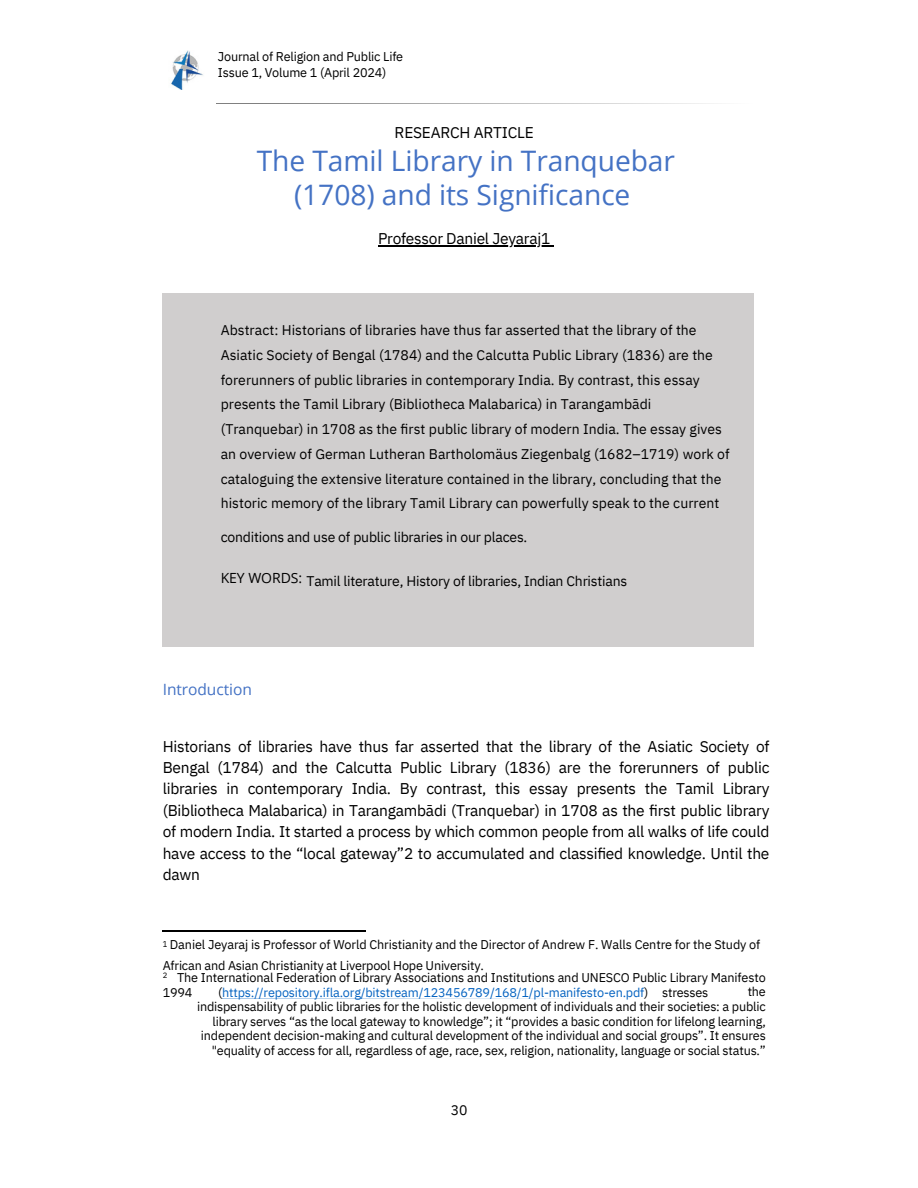
<style>
.page{position:relative;width:918px;height:1188px;background:#fff}
.page>*{position:absolute;margin:0;border:0;box-sizing:border-box;transform-origin:0 0}
.t1{font:28.2px/33.8px "Open Sans";letter-spacing:-.005em;color:#4472c4;text-align:center}
.t2{font:15.6px/21.3px "IBM Plex Sans";letter-spacing:-.015em;color:#000;text-align:justify}
.t3{font:15.6px "Open Sans";letter-spacing:-.005em;color:#4472c4}
.t4{font:13.95px/24.8px "IBM Plex Sans";color:#000}
.t5{font:13.95px "Open Sans";letter-spacing:-.005em;color:#000}
.t6{font:12.6px "IBM Plex Sans";letter-spacing:-.015em;color:#000}
.t7{font:12.6px "IBM Plex Sans";letter-spacing:-.015em;color:#0563c1}
.t8{font:8.4px "IBM Plex Sans Cond";color:#000}
.t9{font:7.8px "IBM Plex Sans";color:#000}
.s1{color:#000}
</style>
<div class="page">
<svg style="left:216px;top:103px;width:498px;height:1px"></svg>
<img style="left:171px;top:51px;width:32px;height:38px">
<div style="left:162px;top:293px;width:592px;height:354px;background:#d0cece"></div>
<hr style="left:163px;top:930px;width:203px;height:1px;background:#000">
<hr style="left:222px;top:998px;width:408px;height:1px;background:#0563c1">
<hr style="left:378px;top:245px;width:172px;height:1px;background:#000">
<p class="t6" style="left:218px;top:48px;width:187px">Journal of Religion and Public Life</p>
<p class="t6" style="left:218px;top:64px;width:170px">Issue 1, Volume 1 (April 2024)</p>
<p class="t2" style="left:395px;top:122px;width:141px">RESEARCH ARTICLE</p>
<p class="t1" style="left:257px;top:143px;width:420px">The Tamil Library in Tranquebar (1708) and its Significance</p>
<p class="t2" style="left:378px;top:227px;width:174px">Professor Daniel Jeyaraj1</p>
<p class="t4" style="left:221px;top:318px;width:511px">Abstract: Historians of libraries have thus far asserted that the library of the Asiatic Society of Bengal (1784) and the Calcutta Public Library (1836) are the forerunners of public libraries in contemporary India. By contrast, this essay presents the Tamil Library (Bibliotheca Malabarica) in Tarangambādi (Tranquebar) in 1708 as the first public library of modern India. The essay gives an overview of German Lutheran Bartholomäus Ziegenbalg (1682–1719) work of cataloguing the extensive literature contained in the library, concluding that the historic memory of the library Tamil Library can powerfully speak to the current</p>
<p class="t4" style="left:221px;top:524px;width:308px">conditions and use of public libraries in our places.</p>
<p class="t5" style="left:221px;top:569px;width:83px">KEY WORDS:</p>
<p class="t4" style="left:307px;top:568px;width:322px">Tamil literature, History of libraries, Indian Christians</p>
<p class="t3" style="left:163px;top:678px;width:91px">Introduction</p>
<p class="t2" style="left:163px;top:735px;width:608px">Historians of libraries have thus far asserted that the library of the Asiatic Society of Bengal (1784) and the Calcutta Public Library (1836) are the forerunners of public libraries in contemporary India. By contrast, this essay presents the Tamil Library (Bibliotheca Malabarica) in Tarangambādi (Tranquebar) in 1708 as the first public library of modern India. It started a process by which common people from all walks of life could have access to the “local gateway”2 to accumulated and classified knowledge. Until the dawn</p>
<h3 class="t6" style="left:170px;top:937px;width:592px">Daniel Jeyaraj is Professor of World Christianity and the Director of Andrew F. Walls Centre for the Study of</h3>
<h3 class="t8" style="left:163px;top:939px;width:6px">1</h3>
<h3 class="t6" style="left:163px;top:957px;width:323px">African and Asian Christianity at Liverpool Hope University.</h3>
<h2 class="t9" style="left:163px;top:970px;width:6px">2</h2>
<h3 class="t6" style="left:177px;top:969px;width:590px">The International Federation of Library Associations and Institutions and UNESCO Public Library Manifesto</h3>
<h3 class="t6" style="left:748px;top:983px;width:20px">the</h3>
<h3 class="t6" style="left:197px;top:998px;width:570px">indispensability of public libraries for the holistic development of individuals and their societies: a public</h3>
<p class="t6" style="left:212px;top:1013px;width:555px">library serves “as the local gateway to knowledge”; it “provides a basic condition for lifelong learning,</p>
<p class="t6" style="left:201px;top:1027px;width:566px">independent decision-making and cultural development of the individual and social groups”. It ensures</p>
<p class="t6" style="left:212px;top:1042px;width:556px">"equality of access for all, regardless of age, race, sex, religion, nationality, language or social status.”</p>
<p class="t6" style="left:163px;top:984px;width:31px">1994</p>
<p class="t7" style="left:218px;top:984px;width:432px"><span class="s1">(</span>https://repository.ifla.org/bitstream/123456789/168/1/pl-manifesto-en.pdf<span class="s1">)</span></p>
<p class="t6" style="left:662px;top:984px;width:48px">stresses</p>
<p class="t4" style="left:451px;top:1097px;width:18px">30</p>
</div>
